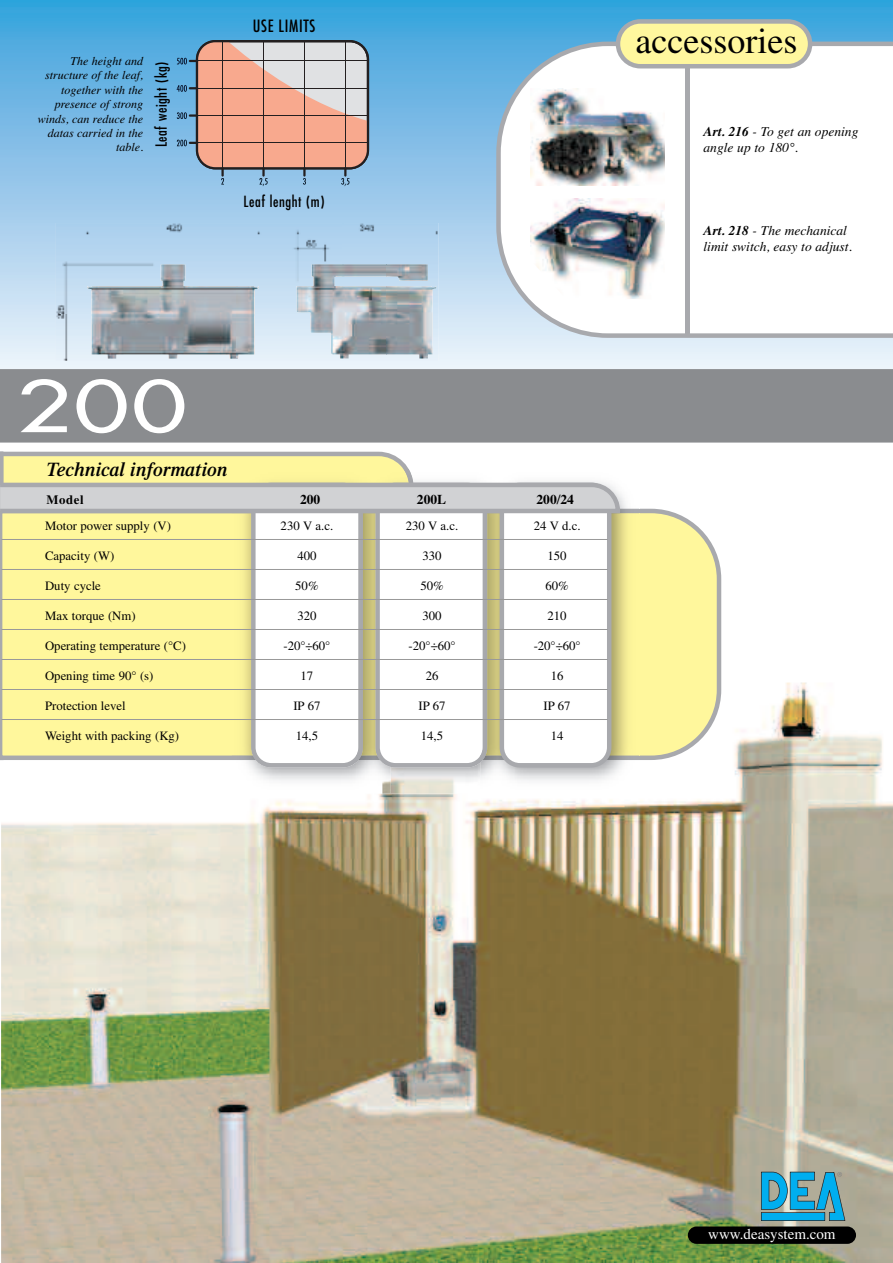
<style>
.page{position:relative;width:893px;height:1263px;background:#fff}
.page>*{position:absolute;margin:0;border:0;box-sizing:border-box;transform-origin:0 0}
.t1{font:69px "Futura";color:#fff;scale:1.38 1}
.t2{font:36px "Times";color:#000}
.t3{font:italic 600 19.5px "Times";color:#000}
.t4{font:condensed 16.5px "Futura";letter-spacing:.04em;color:#000}
.t5{font:condensed 15px "Futura";letter-spacing:.04em;color:#000}
.t6{font:15px "Times";color:#fff}
.t7{font:italic 13.5px/16.5px "Times";color:#000}
.t8{font:13.5px "Times Bold TT";color:#000}
.t9{font:12.75px "Times";color:#000}
.t10{font:700 12.75px "Times";letter-spacing:.05em;color:#000}
.t11{font:italic 12px/14.4px "Times";color:#000;text-align:right}
.s1{font-weight:700}
</style>
<div class="page">
<img style="left:1px;top:682px;width:892px;height:581px">
<svg style="left:0;top:0;width:893px;height:369px;background:#85c2e8"></svg>
<div style="left:0;top:369px;width:893px;height:74px;background:#8a8c8f"></div>
<svg style="left:496px;top:42px;width:397px;height:296px"></svg>
<div style="left:685px;top:53px;width:5px;height:283px;background:#a8a9ad"></div>
<svg style="left:616px;top:19px;width:196px;height:49px;background:#e8e5a5"></svg>
<img style="left:56px;top:223px;width:383px;height:138px">
<img style="left:87px;top:264px;width:349px;height:95px">
<img style="left:530px;top:89px;width:134px;height:96px">
<img style="left:531px;top:199px;width:133px;height:100px">
<svg style="left:177px;top:39px;width:192px;height:147px;background:#c5aaa6"></svg>
<svg style="left:761px;top:1172px;width:84px;height:49px;background:#419fbd"></svg>
<svg style="left:639px;top:509px;width:82px;height:251px;background:#f8f1a7"></svg>
<img style="left:232px;top:767px;width:124px;height:26px">
<img style="left:356px;top:767px;width:124px;height:26px">
<img style="left:620px;top:494px;width:19px;height:266px">
<img style="left:515px;top:760px;width:124px;height:33px">
<img style="left:620px;top:513px;width:19px;height:242px">
<img style="left:480px;top:767px;width:35px;height:26px">
<svg style="left:0;top:452px;width:620px;height:315px"></svg>
<div style="left:702px;top:125px;width:160px;height:177px;background:#fff"></div>
<hr style="left:2px;top:539px;width:606px;height:1px;background:#999">
<hr style="left:2px;top:569px;width:606px;height:1px;background:#999">
<hr style="left:2px;top:599px;width:606px;height:1px;background:#999">
<hr style="left:2px;top:629px;width:606px;height:1px;background:#999">
<hr style="left:2px;top:659px;width:606px;height:1px;background:#999">
<hr style="left:2px;top:689px;width:606px;height:1px;background:#999">
<hr style="left:2px;top:719px;width:606px;height:1px;background:#999">
<div style="left:688px;top:1226px;width:168px;height:18px;background:#000;border-radius:9px"></div>
<p class="t11" style="left:38px;top:54px;width:107px">The height and structure of the leaf, together with the presence of strong winds, can reduce the datas carried in the table.</p>
<p class="t5" style="left:154px;top:147px;width:88px;rotate:-90deg">Leaf weight (kg)</p>
<p class="t4" style="left:253px;top:18px;width:64px">USE LIMITS</p>
<p class="t5" style="left:243px;top:195px;width:83px">Leaf lenght (m)</p>
<h1 class="t1" style="left:16px;top:372px;width:125px">200</h1>
<h3 class="t3" style="left:47px;top:462px;width:183px">Technical information</h3>
<p class="t10" style="left:47px;top:496px;width:39px">Model</p>
<p class="t9" style="left:45px;top:521px;width:127px">Motor power supply (V)</p>
<p class="t9" style="left:45px;top:551px;width:71px">Capacity (W)</p>
<p class="t9" style="left:45px;top:581px;width:57px">Duty cycle</p>
<p class="t9" style="left:45px;top:611px;width:92px">Max torque (Nm)</p>
<p class="t9" style="left:45px;top:641px;width:142px">Operating temperature (°C)</p>
<p class="t9" style="left:45px;top:671px;width:110px">Opening time 90° (s)</p>
<p class="t9" style="left:45px;top:701px;width:82px">Protection level</p>
<p class="t9" style="left:45px;top:731px;width:136px">Weight with packing (Kg)</p>
<p class="t8" style="left:300px;top:492px;width:22px">200</p>
<p class="t8" style="left:417px;top:492px;width:31px">200L</p>
<p class="t8" style="left:537px;top:492px;width:39px">200/24</p>
<p class="t9" style="left:281px;top:521px;width:54px">230 V a.c.</p>
<p class="t9" style="left:297px;top:551px;width:21px">400</p>
<p class="t9" style="left:295px;top:581px;width:25px">50%</p>
<p class="t9" style="left:297px;top:611px;width:21px">320</p>
<p class="t9" style="left:283px;top:641px;width:48px">-20°÷60°</p>
<p class="t9" style="left:301px;top:671px;width:14px">17</p>
<p class="t9" style="left:293px;top:701px;width:29px">IP 67</p>
<p class="t9" style="left:296px;top:731px;width:24px">14,5</p>
<p class="t9" style="left:406px;top:521px;width:54px">230 V a.c.</p>
<p class="t9" style="left:422px;top:551px;width:21px">330</p>
<p class="t9" style="left:420px;top:581px;width:25px">50%</p>
<p class="t9" style="left:422px;top:611px;width:21px">300</p>
<p class="t9" style="left:409px;top:641px;width:48px">-20°÷60°</p>
<p class="t9" style="left:426px;top:671px;width:14px">26</p>
<p class="t9" style="left:418px;top:701px;width:29px">IP 67</p>
<p class="t9" style="left:421px;top:731px;width:24px">14,5</p>
<p class="t9" style="left:534px;top:521px;width:48px">24 V d.c.</p>
<p class="t9" style="left:548px;top:551px;width:21px">150</p>
<p class="t9" style="left:545px;top:581px;width:25px">60%</p>
<p class="t9" style="left:548px;top:611px;width:21px">210</p>
<p class="t9" style="left:534px;top:641px;width:48px">-20°÷60°</p>
<p class="t9" style="left:551px;top:671px;width:14px">16</p>
<p class="t9" style="left:544px;top:701px;width:29px">IP 67</p>
<p class="t9" style="left:551px;top:731px;width:14px">14</p>
<h2 class="t2" style="left:636px;top:29px;width:163px">accessories</h2>
<p class="t7" style="left:704px;top:123px;width:156px"><span class="s1">Art. 216</span> - To get an opening angle up to 180°.</p>
<p class="t7" style="left:704px;top:222px;width:150px"><span class="s1">Art. 218</span> - The mechanical limit switch, easy to adjust.</p>
<p class="t6" style="left:708px;top:1229px;width:129px">www.deasystem.com</p>
</div>
